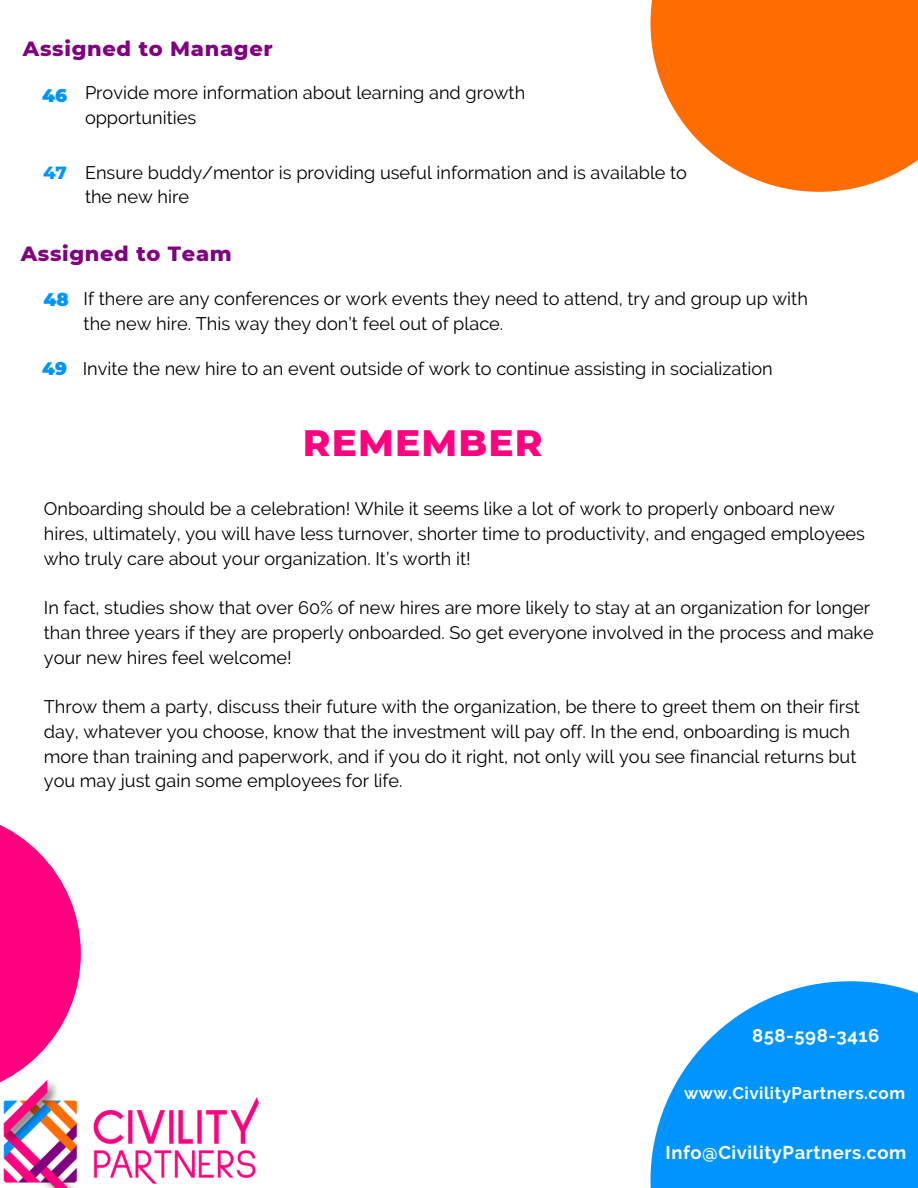
<style>
.page{position:relative;width:918px;height:1188px;background:#fff}
.page>*{position:absolute;margin:0;border:0;box-sizing:border-box;transform-origin:0 0}
.t1{font:800 37.5px "Montserrat";letter-spacing:.03em;color:#ff007f}
.t2{font:800 21px "Montserrat";letter-spacing:.03em;color:#800080}
.t3{font:700 18.45px "Raleway";letter-spacing:.03em;color:#fff}
.t4{font:18.15px/24.8px "Raleway";color:#000}
.t5{font:800 18px "Montserrat";color:#0094ff}
.t6{font:700 16.95px "Raleway";letter-spacing:.03em;color:#fff}
.s1{font-family:"Montserrat";font-weight:900;color:#0094ff}
.s2{font-family:"Montserrat";font-weight:900;font-size:18px;color:#0094ff}
</style>
<div class="page">
<svg style="left:650px;top:981px;width:268px;height:207px;fill:#0094ff"></svg>
<svg style="left:0;top:824px;width:81px;height:251px"></svg>
<svg style="left:650px;top:0;width:268px;height:192px;fill:#ff6d00"></svg>
<svg style="left:836px;top:32px;width:28px;height:30px"></svg>
<img style="left:0;top:1075px;width:258px;height:113px">
<p class="t2" style="left:23px;top:35px;width:251px">Assigned to Manager</p>
<p class="t4" style="left:85px;top:80px;width:442px;text-indent:-43px"><span class="s1">46</span> Provide more information about learning and growth opportunities</p>
<p class="t5" style="left:43px;top:161px;width:25px">47</p>
<p class="t4" style="left:85px;top:160px;width:604px">Ensure buddy/mentor is providing useful information and is available to the new hire</p>
<p class="t2" style="left:21px;top:241px;width:213px">Assigned to Team</p>
<p class="t4" style="left:84px;top:286px;width:726px;text-indent:-40px"><span class="s1">48</span> If there are any conferences or work events they need to attend, try and group up with the new hire. This way they don’t feel out of place.</p>
<p class="t4" style="left:42px;top:356px;width:732px"><span class="s2">49</span> Invite the new hire to an event outside of work to continue assisting in socialization</p>
<h1 class="t1" style="left:303px;top:420px;width:241px">REMEMBER</h1>
<p class="t4" style="left:44px;top:496px;width:823px">Onboarding should be a celebration! While it seems like a lot of work to properly onboard new hires, ultimately, you will have less turnover, shorter time to productivity, and engaged employees who truly care about your organization. It’s worth it!</p>
<p class="t4" style="left:44px;top:595px;width:832px">In fact, studies show that over 60% of new hires are more likely to stay at an organization for longer than three years if they are properly onboarded. So get everyone involved in the process and make your new hires feel welcome!</p>
<p class="t4" style="left:44px;top:694px;width:818px">Throw them a party, discuss their future with the organization, be there to greet them on their first day, whatever you choose, know that the investment will pay off. In the end, onboarding is much more than training and paperwork, and if you do it right, not only will you see financial returns but you may just gain some employees for life.</p>
<p class="t3" style="left:752px;top:1025px;width:129px">858-598-3416</p>
<p class="t6" style="left:684px;top:1083px;width:223px">www.CivilityPartners.com</p>
<p class="t3" style="left:666px;top:1142px;width:242px">Info@CivilityPartners.com</p>
</div>
